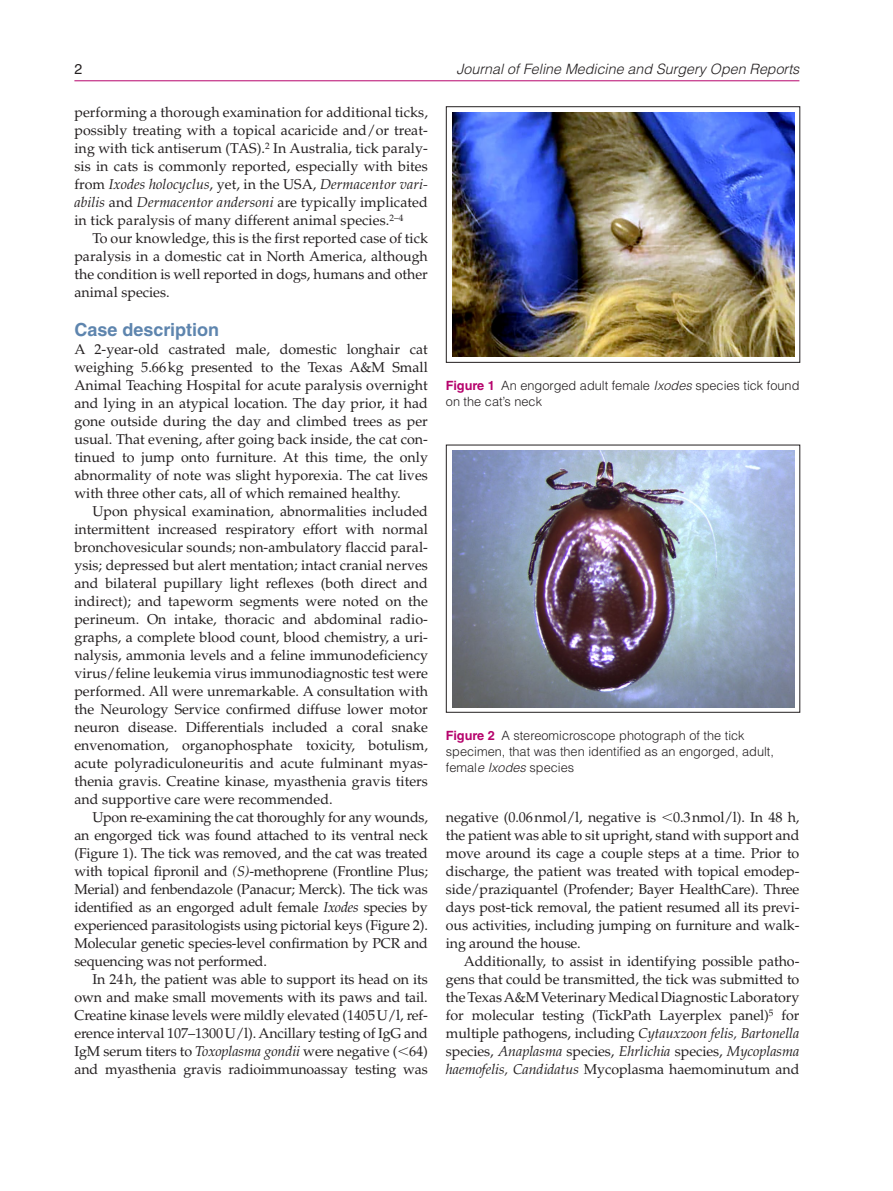
<style>
.page{position:relative;width:893px;height:1191px;background:#fff}
.page>*{position:absolute;margin:0;border:0;box-sizing:border-box;transform-origin:0 0}
.t1{font:700 18px "Helvetica LT Std";color:#5e85ae}
.t2{font:14.25px/18px "Palatino LT Std";letter-spacing:-.005em;color:#231f20;text-align:justify}
.t3{font:italic 300 14.25px "Helvetica LT Std";color:#231f20}
.t4{font:14.25px "Helvetica LT Std";color:#231f20}
.t5{font:300 12.75px/15.8px "Helvetica LT Std";color:#231f20}
.s1{font-style:italic}
.s2{font-weight:700;color:#b6036c}
</style>
<div class="page">
<hr style="left:74px;top:80px;width:725px;height:1px;background:#b6036c">
<img style="left:452px;top:112px;width:342px;height:244px">
<div style="left:446px;top:106px;width:354px;height:257px;border:1px solid #231f20"></div>
<img style="left:452px;top:450px;width:342px;height:257px">
<p class="t4" style="left:74px;top:61px;width:9px">2</p>
<p class="t3" style="left:456px;top:60px;width:344px">Journal of Feline Medicine and Surgery Open Reports</p>
<p class="t2" style="left:74px;top:103px;width:355px">performing a thorough examination for additional ticks, possibly treating with a topical acaricide and/or treat&shy;ing with tick antiserum (TAS).<sup>2</sup> In Australia, tick paraly&shy;sis in cats is commonly reported, especially with bites from <span class="s1">Ixodes holocyclus</span>, yet, in the USA, <span class="s1">Dermacentor vari&shy;abilis</span> and <span class="s1">Dermacentor andersoni</span> are typically implicated in tick paralysis of many different animal species.<sup>2–4</sup></p>
<p class="t2" style="left:74px;top:229px;width:355px;text-indent:18px">To our knowledge, this is the first reported case of tick paralysis in a domestic cat in North America, although the condition is well reported in dogs, humans and other animal species.</p>
<p class="t1" style="left:74px;top:318px;width:146px">Case description</p>
<p class="t2" style="left:74px;top:340px;width:355px">A 2-year-old castrated male, domestic longhair cat weighing 5.66kg presented to the Texas A&amp;M Small Animal Teaching Hospital for acute paralysis overnight and lying in an atypical location. The day prior, it had gone outside during the day and climbed trees as per usual. That evening, after going back inside, the cat con&shy;tinued to jump onto furniture. At this time, the only abnormality of note was slight hyporexia. The cat lives with three other cats, all of which remained healthy.</p>
<p class="t2" style="left:74px;top:502px;width:355px;text-indent:18px">Upon physical examination, abnormalities included intermittent increased respiratory effort with normal bronchovesicular sounds; non-ambulatory flaccid paral&shy;ysis; depressed but alert mentation; intact cranial nerves and bilateral pupillary light reflexes (both direct and indirect); and tapeworm segments were noted on the perineum. On intake, thoracic and abdominal radio&shy;graphs, a complete blood count, blood chemistry, a uri&shy;nalysis, ammonia levels and a feline immunodeficiency virus/feline leukemia virus immunodiagnostic test were performed. All were unremarkable. A consultation with the Neurology Service confirmed diffuse lower motor neuron disease. Differentials included a coral snake envenomation, organophosphate toxicity, botulism, acute polyradiculoneuritis and acute fulminant myas&shy;thenia gravis. Creatine kinase, myasthenia gravis titers and supportive care were recommended.</p>
<p class="t2" style="left:74px;top:808px;width:355px;text-indent:18px">Upon re-examining the cat thoroughly for any wounds, an engorged tick was found attached to its ventral neck (Figure 1). The tick was removed, and the cat was treated with topical fipronil and <span class="s1">(S)</span>-methoprene (Frontline Plus; Merial) and fenbendazole (Panacur; Merck). The tick was identified as an engorged adult female <span class="s1">Ixodes</span> species by experienced parasitologists using pictorial keys (Figure 2).<br>Molecular genetic species-level confirmation by PCR and sequencing was not performed.</p>
<p class="t2" style="left:74px;top:970px;width:355px;text-indent:18px">In 24h, the patient was able to support its head on its own and make small movements with its paws and tail.<br>Creatine kinase levels were mildly elevated (1405U/l, ref&shy;erence interval 107–1300U/l). Ancillary testing of IgG and IgM serum titers to <span class="s1">Toxoplasma gondii</span> were negative ( 64) and myasthenia gravis radioimmunoassay testing was</p>
<p class="t5" style="left:446px;top:378px;width:355px"><span class="s2">Figure 1</span> An engorged adult female <span class="s1">Ixodes</span> species tick found on the cat’s neck</p>
<p class="t5" style="left:446px;top:728px;width:330px"><span class="s2">Figure 2</span> A stereomicroscope photograph of the tick specimen, that was then identified as an engorged, adult, femal<span class="s1">e Ixodes</span> species</p>
<p class="t2" style="left:446px;top:808px;width:355px">negative (0.06nmol/l, negative is 0.3nmol/l). In 48 h, the patient was able to sit upright, stand with support and move around its cage a couple steps at a time. Prior to discharge, the patient was treated with topical emodep&shy;side/praziquantel (Profender; Bayer HealthCare). Three days post-tick removal, the patient resumed all its previ&shy;ous activities, including jumping on furniture and walk&shy;ing around the house.</p>
<p class="t2" style="left:446px;top:952px;width:355px;text-indent:18px">Additionally, to assist in identifying possible patho&shy;gens that could be transmitted, the tick was submitted to the Texas A&amp;M Veterinary Medical Diagnostic Laboratory for molecular testing (TickPath Layerplex panel)<sup>5</sup> for multiple pathogens, including <span class="s1">Cytauxzoon felis, Bartonella </span>species, <span class="s1">Anaplasma</span> species, <span class="s1">Ehrlichia</span> species, <span class="s1">Mycoplasma haemofelis, Candidatus</span> Mycoplasma haemominutum and</p>
</div>
